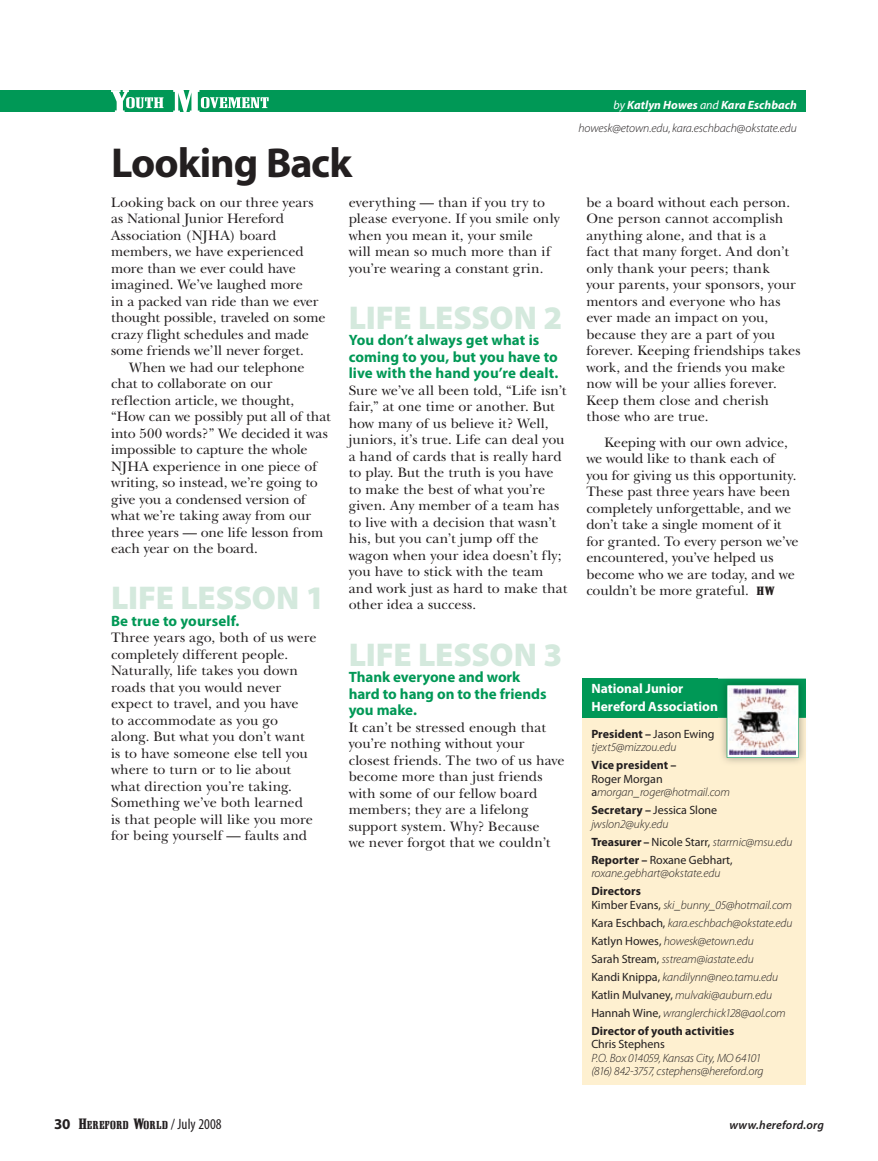
<style>
.page{position:relative;width:878px;height:1161px;background:#fff}
.page>*{position:absolute;margin:0;border:0;box-sizing:border-box;transform-origin:0 0}
.t1{font:700 42px "Myriad Pro";letter-spacing:-.025em;color:#231f20}
.t2{font:900 33px "Myriad Pro";letter-spacing:-.01em;color:#d4e9dd}
.t3{font:700 15px/16.5px "Myriad Pro";letter-spacing:.005em;color:#009856}
.t4{font:14.25px/16.5px "New Baskerville";color:#231f20}
.t5{font:700 13.5px/18px "Myriad Pro";color:#fff}
.t6{font:italic 300 12px/18px "Myriad Pro";letter-spacing:-.005em;color:#231f20}
.t7{font:12px/18px "Myriad Pro";color:#231f20}
.t8{font:italic 600 12px "Myriad Pro";letter-spacing:.015em;color:#231f20}
.t9{font:700 12px "Myriad Pro";letter-spacing:.005em;color:#231f20}
.t10{font:11.55px "Shattuck";letter-spacing:.03em;color:#231f20;scale:1.1 1}
.s1{font-weight:400;color:#fff}
.s2{font-weight:700;color:#fff}
.s3{font-style:normal}
.s4{font-family:"Shattuck";font-size:12px}
.s5{font-weight:700;font-style:normal}
.s6{font-weight:400;font-style:normal}
.s7{font-weight:700}
.s8{font-weight:300;font-style:italic}
.s9{font-family:"Myriad Pro";font-weight:700;font-size:15px}
.s10{font-size:15px}
.s11{font-family:"Myriad Pro";font-stretch:condensed;font-size:15px}
</style>
<div class="page">
<div style="left:0;top:90px;width:806px;height:22px;background:#009856"></div>
<svg style="left:111px;top:90px;width:158px;height:22px"></svg>
<div style="left:582px;top:697px;width:224px;height:387px;background:#fef0d0"></div>
<div style="left:582px;top:679px;width:224px;height:39px;background:#009856"></div>
<img style="left:718px;top:678px;width:88px;height:85px">
<svg style="left:726px;top:685px;width:72px;height:73px;background:#cccacd"></svg>
<h1 class="t1" style="left:111px;top:139px;width:242px">Looking Back</h1>
<p class="t4" style="left:111px;top:194px;width:216px">Looking back on our three years as National Junior Hereford<br>Association (NJHA) board members, we have experienced more than we ever could have imagined. We’ve laughed more<br>in a packed van ride than we ever thought possible, traveled on some crazy flight schedules and made some friends we’ll never forget.</p>
<p class="t4" style="left:111px;top:359px;width:221px;text-indent:18px">When we had our telephone chat to collaborate on our reflection article, we thought, “How can we possibly put all of that into 500 words?” We decided it was impossible to capture the whole<br>NJHA experience in one piece of writing, so instead, we’re going to give you a condensed version of what we’re taking away from our three years — one life lesson from each year on the board.</p>
<h2 class="t2" style="left:111px;top:580px;width:215px">LIFE LESSON 1</h2>
<p class="t3" style="left:111px;top:613px;width:130px">Be true to yourself.</p>
<p class="t4" style="left:111px;top:630px;width:207px">Three years ago, both of us were completely different people.<br>Naturally, life takes you down roads that you would never expect to travel, and you have<br>to accommodate as you go along. But what you don’t want is to have someone else tell you where to turn or to lie about what direction you’re taking.<br>Something we’ve both learned<br>is that people will like you more for being yourself — faults and</p>
<p class="t4" style="left:349px;top:194px;width:212px">everything — than if you try to please everyone. If you smile only when you mean it, your smile<br>will mean so much more than if you’re wearing a constant grin.</p>
<h2 class="t2" style="left:348px;top:299px;width:215px">LIFE LESSON 2</h2>
<p class="t3" style="left:349px;top:332px;width:211px">You don’t always get what is coming to you, but you have to live with the hand you’re dealt.</p>
<p class="t4" style="left:349px;top:382px;width:220px">Sure we’ve all been told, “Life isn’t fair,” at one time or another. But how many of us believe it? Well, juniors, it’s true. Life can deal you a hand of cards that is really hard to play. But the truth is you have to make the best of what you’re given. Any member of a team has to live with a decision that wasn’t his, but you can’t jump off the wagon when your idea doesn’t fly; you have to stick with the team and work just as hard to make that other idea a success.</p>
<h2 class="t2" style="left:349px;top:636px;width:215px">LIFE LESSON 3</h2>
<p class="t3" style="left:349px;top:669px;width:199px">Thank everyone and work hard to hang on to the friends you make.</p>
<p class="t4" style="left:349px;top:719px;width:217px">It can’t be stressed enough that you’re nothing without your closest friends. The two of us have become more than just friends with some of our fellow board members; they are a lifelong support system. Why? Because<br>we never forgot that we couldn’t</p>
<p class="t6" style="left:578px;top:94px;width:220px;line-height:22.8px;text-align:right"><span class="s1">by</span> <span class="s2">Katlyn Howes</span> <span class="s1">and</span> <span class="s2">Kara Eschbach </span>howesk@etown.edu<span class="s3">,</span> kara.eschbach@okstate.edu</p>
<p class="t4" style="left:586px;top:194px;width:216px">be a board without each person.<br>One person cannot accomplish anything alone, and that is a<br>fact that many forget. And don’t only thank your peers; thank your parents, your sponsors, your mentors and everyone who has ever made an impact on you, because they are a part of you forever. Keeping friendships takes work, and the friends you make now will be your allies forever.<br>Keep them close and cherish those who are true.</p>
<p class="t4" style="left:586px;top:434px;width:214px;text-indent:18px">Keeping with our own advice, we would like to thank each of you for giving us this opportunity.<br>These past three years have been completely unforgettable, and we don’t take a single moment of it for granted. To every person we’ve encountered, you’ve helped us become who we are today, and we couldn’t be more grateful. <span class="s4">HW</span></p>
<p class="t5" style="left:591px;top:680px;width:128px">National Junior<br>Hereford Association</p>
<p class="t6" style="left:591px;top:727px;width:125px;line-height:13.5px"><span class="s5">President –</span> <span class="s6">Jason Ewing </span>tjext5@mizzou.edu</p>
<p class="t9" style="left:591px;top:758px;width:87px">Vice president –</p>
<p class="t6" style="left:591px;top:772px;width:140px;line-height:13.5px"><span class="s6">Roger Morgan a</span>morgan_roger@hotmail.com</p>
<p class="t6" style="left:591px;top:804px;width:127px;line-height:13.5px"><span class="s5">Secretary –</span> <span class="s6">Jessica Slone </span>jwslon2@uky.edu</p>
<p class="t7" style="left:591px;top:833px;width:203px"><span class="s7">Treasurer –</span> Nicole Starr, <span class="s8">starrnic@msu.edu<br></span><span class="s7">Reporter –</span> Roxane Gebhart,</p>
<p class="t6" style="left:591px;top:864px;width:131px">roxane.gebhart@okstate.edu</p>
<p class="t6" style="left:591px;top:885px;width:202px;line-height:13.5px"><span class="s5">Directors<br></span><span class="s6">Kimber Evans,</span> ski_bunny_05@hotmail.com</p>
<p class="t6" style="left:591px;top:914px;width:203px"><span class="s6">Kara Eschbach,</span> kara.eschbach@okstate.edu <span class="s6">Katlyn Howes,</span> howesk@etown.edu<br><span class="s6">Sarah Stream,</span> sstream@iastate.edu<br><span class="s6">Kandi Knippa,</span> kandilynn@neo.tamu.edu <span class="s6">Katlin Mulvaney,</span> mulvaki@auburn.edu <span class="s6">Hannah Wine,</span> wranglerchick128@aol.com <span class="s5">Director of youth activities</span></p>
<p class="t7" style="left:591px;top:1035px;width:75px">Chris Stephens</p>
<p class="t6" style="left:591px;top:1051px;width:174px;line-height:13.5px">P.O. Box 014059, Kansas City, MO 64101 (816) 842-3757, cstephens@hereford.org</p>
<p class="t10" style="left:54px;top:1118px;width:154px"><span class="s9">30</span> <span class="s10">H</span>EREFORD <span class="s10">W</span>ORLD <span class="s11">/ July 2008</span></p>
<p class="t8" style="left:729px;top:1119px;width:96px">www.hereford.org</p>
</div>
